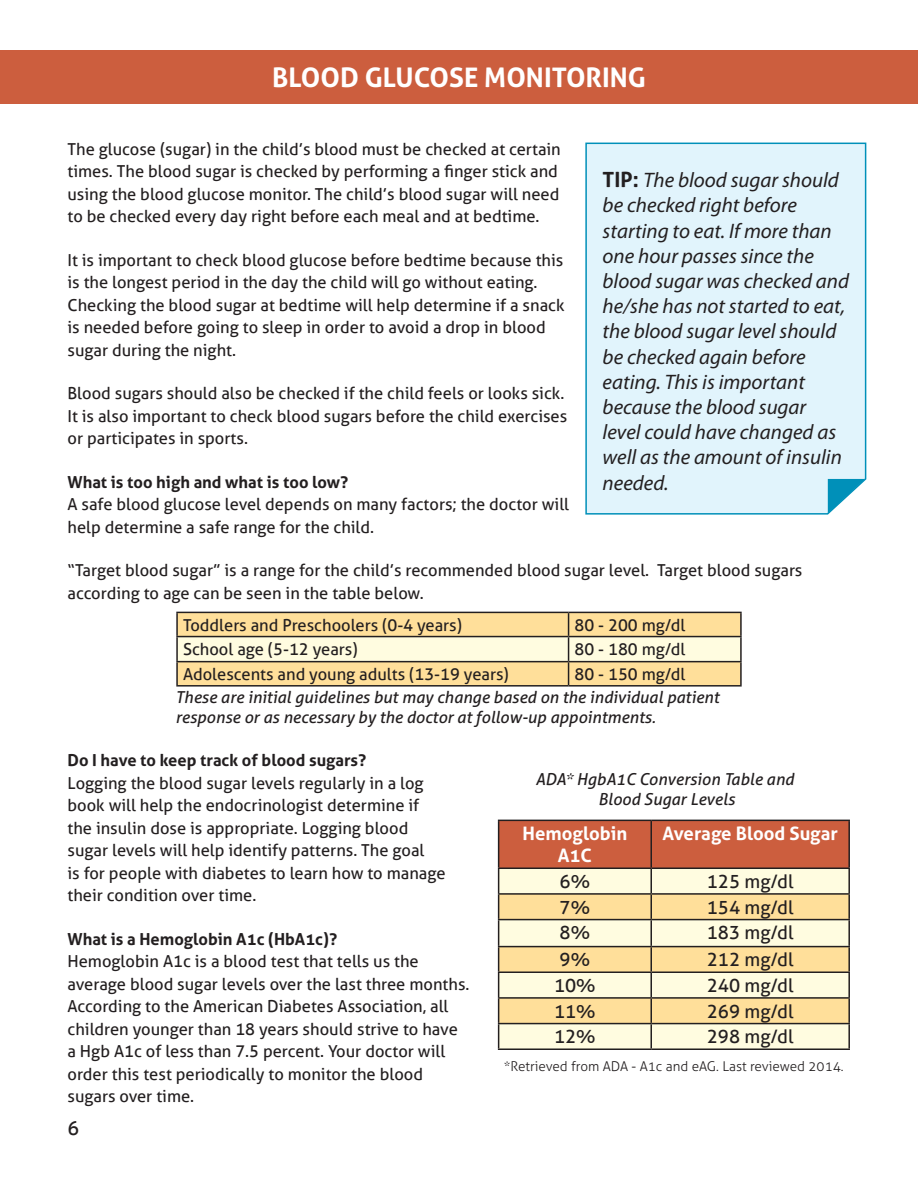
<style>
.page{position:relative;width:918px;height:1188px;background:#fff}
.page>*{position:absolute;margin:0;border:0;box-sizing:border-box;transform-origin:0 0}
.t1{font:700 27px "Aller";color:#fff}
.t2{font:italic 21px/25.2px "Myriad Pro";color:#231f20}
.t3{font:19.5px "Aller";color:#231f20}
.t4{font:18.6px "Aller";color:#231f20}
.t5{font:700 18.6px/22.2px "Aller";color:#fff;text-align:center}
.t6{font:16.5px/22.5px "Aller";color:#231f20}
.t7{font:italic 16.5px/19.5px "Aller";color:#231f20}
.t8{font:700 16.5px "Aller";color:#231f20}
.t9{font:300 13.5px "Aller";color:#231f20}
.s1{font-family:"Aller";font-weight:700;font-style:normal}
</style>
<div class="page">
<div style="left:0;top:50px;width:918px;height:54px;background:#cc5e3e"></div>
<hr style="left:176px;top:612px;width:393px;height:1px;background:#231f20">
<hr style="left:176px;top:613px;width:2px;height:23px;background:#231f20">
<hr style="left:569px;top:612px;width:173px;height:1px;background:#231f20">
<hr style="left:740px;top:613px;width:2px;height:23px;background:#231f20">
<hr style="left:176px;top:636px;width:393px;height:1px;background:#231f20">
<hr style="left:176px;top:637px;width:2px;height:24px;background:#231f20">
<hr style="left:569px;top:636px;width:173px;height:1px;background:#231f20">
<hr style="left:740px;top:637px;width:2px;height:24px;background:#231f20">
<hr style="left:176px;top:661px;width:393px;height:1px;background:#231f20">
<hr style="left:176px;top:662px;width:2px;height:23px;background:#231f20">
<hr style="left:569px;top:661px;width:173px;height:1px;background:#231f20">
<svg style="left:177px;top:612px;width:564px;height:73px;background:#f1dca9"></svg>
<hr style="left:740px;top:662px;width:2px;height:23px;background:#231f20">
<hr style="left:176px;top:685px;width:393px;height:2px;background:#231f20">
<hr style="left:569px;top:685px;width:173px;height:2px;background:#231f20">
<div style="left:585px;top:142px;width:282px;height:373px;background:#e1f4fc"></div>
<svg style="left:828px;top:479px;width:37px;height:35px"></svg>
<hr style="left:848px;top:869px;width:2px;height:24px;background:#231f20">
<hr style="left:651px;top:893px;width:199px;height:2px;background:#231f20">
<hr style="left:848px;top:895px;width:2px;height:24px;background:#231f20">
<hr style="left:651px;top:919px;width:199px;height:1px;background:#231f20">
<hr style="left:848px;top:920px;width:2px;height:26px;background:#231f20">
<hr style="left:651px;top:946px;width:199px;height:1px;background:#231f20">
<hr style="left:848px;top:947px;width:2px;height:25px;background:#231f20">
<hr style="left:651px;top:972px;width:199px;height:1px;background:#231f20">
<hr style="left:848px;top:973px;width:2px;height:24px;background:#231f20">
<hr style="left:651px;top:997px;width:199px;height:2px;background:#231f20">
<hr style="left:848px;top:999px;width:2px;height:24px;background:#231f20">
<svg style="left:498px;top:821px;width:351px;height:227px;background:#eac89f"></svg>
<hr style="left:651px;top:1023px;width:199px;height:1px;background:#231f20">
<hr style="left:650px;top:1024px;width:2px;height:24px;background:#231f20">
<hr style="left:848px;top:1024px;width:2px;height:24px;background:#231f20">
<hr style="left:498px;top:1048px;width:153px;height:2px;background:#231f20">
<hr style="left:651px;top:1048px;width:199px;height:2px;background:#231f20">
<hr style="left:498px;top:820px;width:153px;height:1px;background:#231f20">
<hr style="left:498px;top:821px;width:1px;height:47px;background:#231f20">
<hr style="left:651px;top:820px;width:199px;height:1px;background:#231f20">
<hr style="left:650px;top:821px;width:2px;height:47px;background:#231f20">
<hr style="left:848px;top:821px;width:2px;height:47px;background:#231f20">
<hr style="left:498px;top:868px;width:153px;height:1px;background:#231f20">
<hr style="left:651px;top:868px;width:199px;height:1px;background:#231f20">
<p class="t1" style="left:272px;top:61px;width:375px">BLOOD GLUCOSE MONITORING</p>
<p class="t6" style="left:68px;top:138px;width:495px">The glucose (sugar) in the child’s blood must be checked at certain times. The blood sugar is checked by performing a finger stick and using the blood glucose monitor. The child’s blood sugar will need to be checked every day right before each meal and at bedtime.</p>
<p class="t6" style="left:68px;top:249px;width:499px">It is important to check blood glucose before bedtime because this is the longest period in the day the child will go without eating.<br>Checking the blood sugar at bedtime will help determine if a snack is needed before going to sleep in order to avoid a drop in blood sugar during the night.</p>
<p class="t6" style="left:68px;top:382px;width:501px">Blood sugars should also be checked if the child feels or looks sick.<br>It is also important to check blood sugars before the child exercises or participates in sports.</p>
<p class="t8" style="left:68px;top:472px;width:282px">What is too high and what is too low?</p>
<p class="t6" style="left:68px;top:493px;width:503px">A safe blood glucose level depends on many factors; the doctor will help determine a safe range for the child.</p>
<p class="t6" style="left:68px;top:559px;width:736px">“Target blood sugar” is a range for the child’s recommended blood sugar level. Target blood sugars according to age can be seen in the table below.</p>
<p class="t6" style="left:183px;top:613px;width:280px">Toddlers and Preschoolers (0-4 years)</p>
<p class="t6" style="left:575px;top:613px;width:112px">80 - 200 mg/dl</p>
<p class="t6" style="left:183px;top:638px;width:176px">School age (5-12 years)</p>
<p class="t6" style="left:575px;top:638px;width:112px">80 - 180 mg/dl</p>
<p class="t6" style="left:183px;top:663px;width:327px">Adolescents and young adults (13-19 years)</p>
<p class="t6" style="left:575px;top:663px;width:112px">80 - 150 mg/dl</p>
<p class="t7" style="left:176px;top:687px;width:545px">These are initial guidelines but may change based on the individual patient response or as necessary by the doctor at follow-up appointments.</p>
<p class="t8" style="left:68px;top:750px;width:300px">Do I have to keep track of blood sugars?</p>
<p class="t6" style="left:68px;top:771px;width:380px">Logging the blood sugar levels regularly in a log book will help the endocrinologist determine if the insulin dose is appropriate. Logging blood sugar levels will help identify patterns. The goal<br>is for people with diabetes to learn how to manage their condition over time.</p>
<p class="t8" style="left:68px;top:929px;width:271px">What is a Hemoglobin A1c (HbA1c)?</p>
<p class="t6" style="left:68px;top:950px;width:402px">Hemoglobin A1c is a blood test that tells us the average blood sugar levels over the last three months.<br>According to the American Diabetes Association, all children younger than 18 years should strive to have a Hgb A1c of less than 7.5 percent. Your doctor will order this test periodically to monitor the blood sugars over time.</p>
<p class="t2" style="left:603px;top:167px;width:248px"><span class="s1">TIP:</span> The blood sugar should be checked right before starting to eat. If more than one hour passes since the blood sugar was checked and he/she has not started to eat, the blood sugar level should be checked again before eating. This is important because the blood sugar level could have changed as well as the amount of insulin needed.</p>
<p class="t7" style="left:535px;top:769px;width:260px;text-align:center">ADA* HgbA1C Conversion Table and<br>Blood Sugar Levels</p>
<p class="t5" style="left:523px;top:822px;width:106px">Hemoglobin<br>A1C</p>
<p class="t5" style="left:663px;top:822px;width:177px">Average Blood Sugar</p>
<p class="t4" style="left:560px;top:870px;width:32px">6%</p>
<p class="t4" style="left:707px;top:870px;width:88px">125 mg/dl</p>
<p class="t4" style="left:560px;top:896px;width:32px">7%</p>
<p class="t4" style="left:707px;top:896px;width:88px">154 mg/dl</p>
<p class="t4" style="left:560px;top:921px;width:32px">8%</p>
<p class="t4" style="left:707px;top:921px;width:88px">183 mg/dl</p>
<p class="t4" style="left:560px;top:948px;width:32px">9%</p>
<p class="t4" style="left:707px;top:948px;width:88px">212 mg/dl</p>
<p class="t4" style="left:554px;top:974px;width:43px">10%</p>
<p class="t4" style="left:707px;top:974px;width:88px">240 mg/dl</p>
<p class="t4" style="left:554px;top:1000px;width:43px">11%</p>
<p class="t4" style="left:707px;top:1000px;width:88px">269 mg/dl</p>
<p class="t4" style="left:554px;top:1025px;width:43px">12%</p>
<p class="t4" style="left:707px;top:1025px;width:88px">298 mg/dl</p>
<p class="t9" style="left:504px;top:1058px;width:341px">*Retrieved from ADA - A1c and eAG. Last reviewed 2014.</p>
<p class="t3" style="left:68px;top:1116px;width:13px">6</p>
</div>
